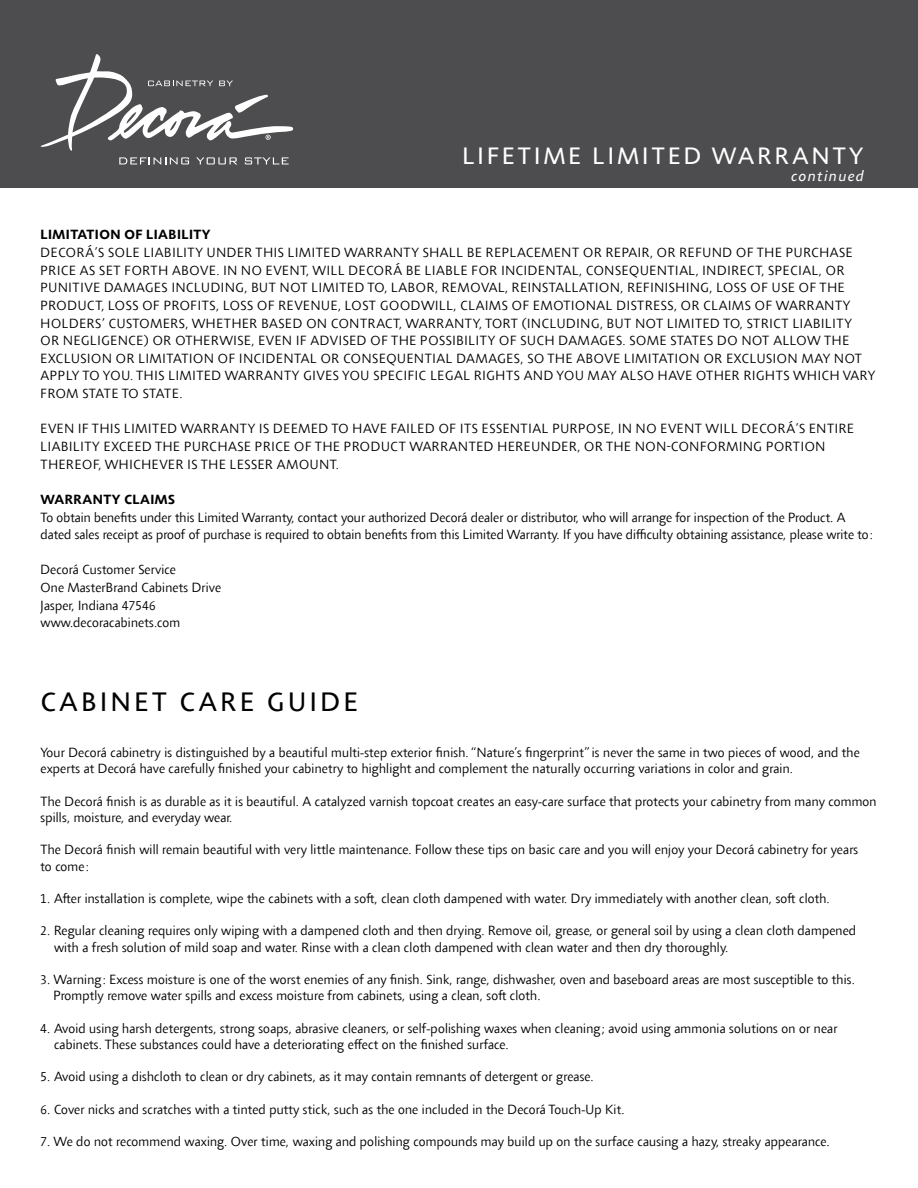
<style>
.page{position:relative;width:918px;height:1188px;background:#fff}
.page>*{position:absolute;margin:0;border:0;box-sizing:border-box;transform-origin:0 0}
.t1{font:27px "Agilita Com";letter-spacing:.135em;color:#000}
.t2{font:24px "Agilita Com";letter-spacing:.135em;color:#fff}
.t3{font:italic 15px "Agilita Com";letter-spacing:.1em;color:#fff}
.t4{font:300 13.5px/16.2px "Agilita Com";color:#000}
.t5{font:300 13.5px/17.7px "Agilita Com";letter-spacing:.035em;color:#000}
.t6{font:700 13.5px "Agilita Com";letter-spacing:.035em;color:#000}
</style>
<div class="page">
<div style="left:0;top:0;width:918px;height:187px;background:#4d4d4f"></div>
<svg style="left:41px;top:54px;width:252px;height:97px"></svg>
<svg style="left:119px;top:157px;width:70px;height:7px"></svg>
<svg style="left:196px;top:157px;width:41px;height:7px"></svg>
<svg style="left:245px;top:157px;width:44px;height:7px"></svg>
<h2 class="t2" style="left:462px;top:140px;width:402px">LIFETIME LIMITED WARRANTY</h2>
<p class="t3" style="left:792px;top:165px;width:74px">continued</p>
<p class="t6" style="left:41px;top:225px;width:172px">LIMITATION OF LIABILITY</p>
<p class="t5" style="left:41px;top:244px;width:836px">DECORÁ’S SOLE LIABILITY UNDER THIS LIMITED WARRANTY SHALL BE REPLACEMENT OR REPAIR, OR REFUND OF THE PURCHASE PRICE AS SET FORTH ABOVE. IN NO EVENT, WILL DECORÁ BE LIABLE FOR INCIDENTAL, CONSEQUENTIAL, INDIRECT, SPECIAL, OR PUNITIVE DAMAGES INCLUDING, BUT NOT LIMITED TO, LABOR, REMOVAL, REINSTALLATION, REFINISHING, LOSS OF USE OF THE PRODUCT, LOSS OF PROFITS, LOSS OF REVENUE, LOST GOODWILL, CLAIMS OF EMOTIONAL DISTRESS, OR CLAIMS OF WARRANTY HOLDERS’ CUSTOMERS, WHETHER BASED ON CONTRACT, WARRANTY, TORT (INCLUDING, BUT NOT LIMITED TO, STRICT LIABILITY<br>OR NEGLIGENCE) OR OTHERWISE, EVEN IF ADVISED OF THE POSSIBILITY OF SUCH DAMAGES. SOME STATES DO NOT ALLOW THE EXCLUSION OR LIMITATION OF INCIDENTAL OR CONSEQUENTIAL DAMAGES, SO THE ABOVE LIMITATION OR EXCLUSION MAY NOT APPLY TO YOU. THIS LIMITED WARRANTY GIVES YOU SPECIFIC LEGAL RIGHTS AND YOU MAY ALSO HAVE OTHER RIGHTS WHICH VARY FROM STATE TO STATE.</p>
<p class="t5" style="left:41px;top:420px;width:815px">EVEN IF THIS LIMITED WARRANTY IS DEEMED TO HAVE FAILED OF ITS ESSENTIAL PURPOSE, IN NO EVENT WILL DECORÁ’S ENTIRE<br>LIABILITY EXCEED THE PURCHASE PRICE OF THE PRODUCT WARRANTED HEREUNDER, OR THE NON-CONFORMING PORTION<br>THEREOF, WHICHEVER IS THE LESSER AMOUNT.</p>
<p class="t6" style="left:41px;top:489px;width:136px">WARRANTY CLAIMS</p>
<p class="t4" style="left:40px;top:508px;width:834px;line-height:17.7px">To obtain benefits under this Limited Warranty, contact your authorized Decorá dealer or distributor, who will arrange for inspection of the Product. A dated sales receipt as proof of purchase is required to obtain benefits from this Limited Warranty. If you have difficulty obtaining assistance, please write to:</p>
<p class="t4" style="left:40px;top:561px;width:182px;line-height:17.7px">Decorá Customer Service<br>One MasterBrand Cabinets Drive<br>Jasper, Indiana 47546 www.decoracabinets.com</p>
<h1 class="t1" style="left:41px;top:683px;width:318px">CABINET CARE GUIDE</h1>
<p class="t4" style="left:40px;top:745px;width:821px">Your Decorá cabinetry is distinguished by a beautiful multi-step exterior finish. “Nature’s fingerprint” is never the same in two pieces of wood, and the experts at Decorá have carefully finished your cabinetry to highlight and complement the naturally occurring variations in color and grain.</p>
<p class="t4" style="left:40px;top:793px;width:838px">The Decorá finish is as durable as it is beautiful. A catalyzed varnish topcoat creates an easy-care surface that protects your cabinetry from many common spills, moisture, and everyday wear.</p>
<p class="t4" style="left:40px;top:842px;width:820px">The Decorá finish will remain beautiful with very little maintenance. Follow these tips on basic care and you will enjoy your Decorá cabinetry for years to come:</p>
<p class="t4" style="left:40px;top:890px;width:791px">1. After installation is complete, wipe the cabinets with a soft, clean cloth dampened with water. Dry immediately with another clean, soft cloth.</p>
<p class="t4" style="left:54px;top:923px;width:804px;text-indent:-14px">2. Regular cleaning requires only wiping with a dampened cloth and then drying. Remove oil, grease, or general soil by using a clean cloth dampened with a fresh solution of mild soap and water. Rinse with a clean cloth dampened with clean water and then dry thoroughly.</p>
<p class="t4" style="left:54px;top:971px;width:803px;text-indent:-13px">3. Warning: Excess moisture is one of the worst enemies of any finish. Sink, range, dishwasher, oven and baseboard areas are most susceptible to this.<br>Promptly remove water spills and excess moisture from cabinets, using a clean, soft cloth.</p>
<p class="t4" style="left:54px;top:1020px;width:785px;text-indent:-14px">4. Avoid using harsh detergents, strong soaps, abrasive cleaners, or self-polishing waxes when cleaning; avoid using ammonia solutions on or near cabinets. These substances could have a deteriorating effect on the finished surface.</p>
<p class="t4" style="left:40px;top:1069px;width:555px">5. Avoid using a dishcloth to clean or dry cabinets, as it may contain remnants of detergent or grease.</p>
<p class="t4" style="left:40px;top:1101px;width:586px">6. Cover nicks and scratches with a tinted putty stick, such as the one included in the Decorá Touch-Up Kit.</p>
<p class="t4" style="left:40px;top:1133px;width:791px">7. We do not recommend waxing. Over time, waxing and polishing compounds may build up on the surface causing a hazy, streaky appearance.</p>
</div>
